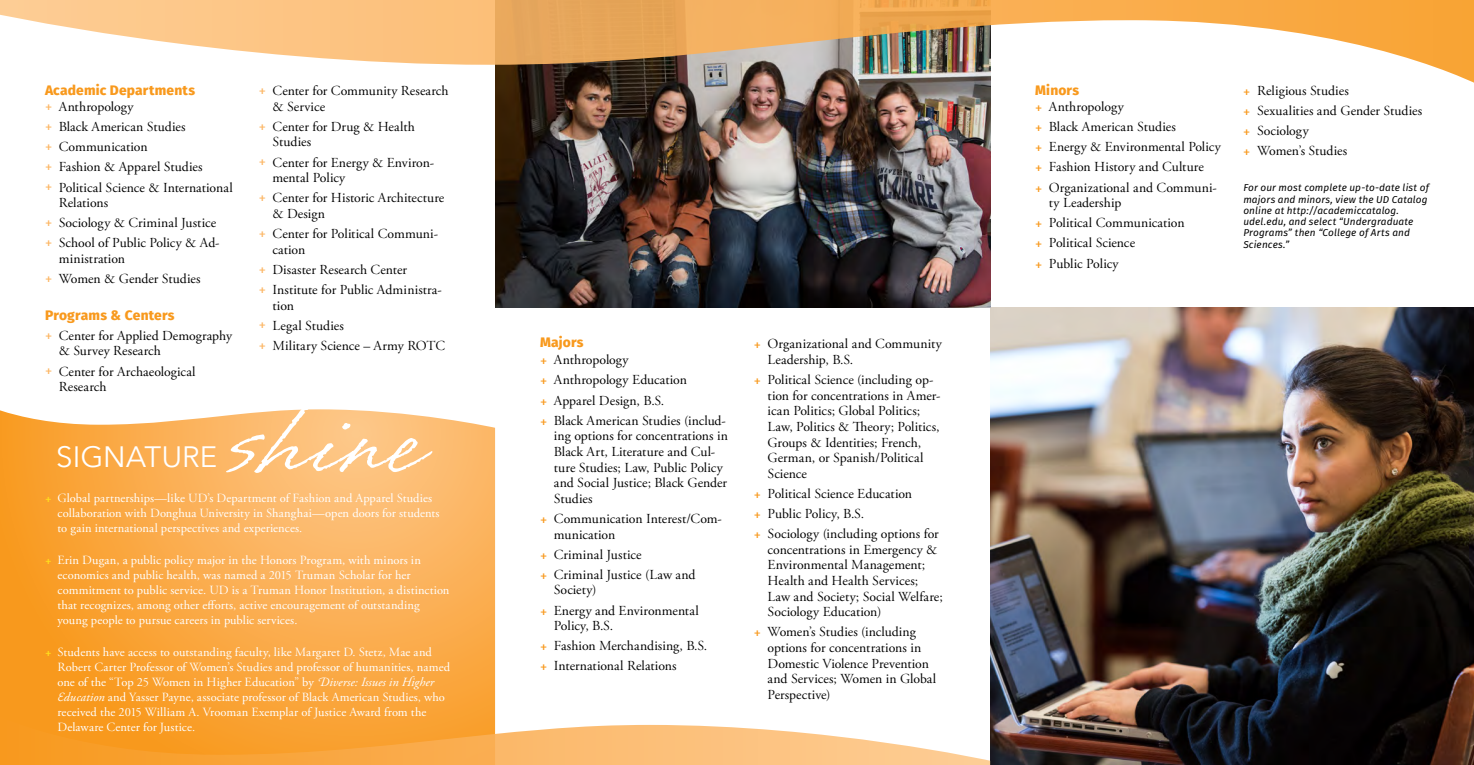
<style>
.page{position:relative;width:1474px;height:765px;background:#fff}
.page>*{position:absolute;margin:0;border:0;box-sizing:border-box;transform-origin:0 0}
.t1{font:29.38px "Avenir Next";color:#fff}
.t2{font:13.75px/20.1px "Adobe Garamond Pro";color:#000}
.t3{font:800 13.75px "Fira Sans";letter-spacing:.015em;color:#f8991d}
.t4{font:12.5px/15px "Adobe Garamond Pro";letter-spacing:.005em;color:#fff}
.t5{font:italic 10px/11.2px "Fira Sans";letter-spacing:.01em;color:#000}
.s1{font-weight:700;color:#fcb562}
.s2{font-weight:700;color:#ffdf1c}
.s3{font-style:italic}
.s4{font-weight:700;color:#f8991d}
</style>
<div class="page">
<img style="left:990px;top:308px;width:484px;height:457px">
<img style="left:495px;top:88px;width:495px;height:220px">
<svg style="left:0;top:410px;width:495px;height:299px;background:#faac4c"></svg>
<svg style="left:0;top:709px;width:990px;height:56px"></svg>
<svg style="left:0;top:0;width:1474px;height:88px"></svg>
<svg style="left:226px;top:409px;width:206px;height:64px"></svg>
<p class="t3" style="left:45px;top:81px;width:152px">Academic Departments</p>
<p class="t2" style="left:45px;top:97px;width:189px"><span class="s1">+</span> Anthropology<br><span class="s1">+</span> Black American Studies<br><span class="s1">+</span> Communication<br><span class="s1">+</span> Fashion &amp; Apparel Studies<br><span class="s1">+</span> Political Science &amp; International</p>
<p class="t2" style="left:45px;top:193px;width:176px;text-indent:14px">Relations<br><span class="s1">+</span> Sociology &amp; Criminal Justice <span class="s1">+</span> School of Public Policy &amp; Ad-</p>
<p class="t2" style="left:45px;top:249px;width:157px;text-indent:14px">ministration<br><span class="s1">+</span> Women &amp; Gender Studies</p>
<p class="t3" style="left:45px;top:305px;width:131px">Programs &amp; Centers</p>
<p class="t2" style="left:59px;top:328px;width:175px;line-height:15.6px;text-indent:-14px"><span class="s1">+</span> Center for Applied Demography &amp; Survey Research</p>
<p class="t2" style="left:59px;top:364px;width:138px;line-height:15.6px;text-indent:-14px"><span class="s1">+</span> Center for Archaeological<br>Research</p>
<h1 class="t1" style="left:56px;top:432px;width:163px">SIGNATURE</h1>
<p class="t2" style="left:272px;top:83px;width:178px;line-height:15.6px;text-indent:-14px"><span class="s1">+</span> Center for Community Research &amp; Service</p>
<p class="t2" style="left:272px;top:119px;width:144px;line-height:15.6px;text-indent:-14px"><span class="s1">+</span> Center for Drug &amp; Health<br>Studies</p>
<p class="t2" style="left:272px;top:155px;width:163px;line-height:15.6px;text-indent:-14px"><span class="s1">+</span> Center for Energy &amp; Environ&shy;mental Policy</p>
<p class="t2" style="left:272px;top:191px;width:173px;line-height:15.6px;text-indent:-14px"><span class="s1">+</span> Center for Historic Architecture &amp; Design</p>
<p class="t2" style="left:272px;top:226px;width:167px;line-height:15.6px;text-indent:-14px"><span class="s1">+</span> Center for Political Communi&shy;cation</p>
<p class="t2" style="left:259px;top:260px;width:184px"><span class="s1">+</span> Disaster Research Center<br><span class="s1">+</span> Institute for Public Administra-</p>
<p class="t2" style="left:259px;top:296px;width:188px;text-indent:14px">tion<br><span class="s1">+</span> Legal Studies<br><span class="s1">+</span> Military Science – Army ROTC</p>
<p class="t4" style="left:57px;top:491px;width:384px;text-indent:-12px"><span class="s2">+</span> Global partnerships—like UD’s Department of Fashion and Apparel Studies collaboration with Donghua University in Shanghai—open doors for students to gain international perspectives and experiences.</p>
<p class="t4" style="left:57px;top:553px;width:393px;text-indent:-12px"><span class="s2">+</span> Erin Dugan, a public policy major in the Honors Program, with minors in economics and public health, was named a 2015 Truman Scholar for her commitment to public service. UD is a Truman Honor Institution, a distinction that recognizes, among other efforts, active encouragement of outstanding young people to pursue careers in public services.</p>
<p class="t4" style="left:57px;top:645px;width:394px;text-indent:-12px"><span class="s2">+</span> Students have access to outstanding faculty, like Margaret D. Stetz, Mae and Robert Carter Professor of Women’s Studies and professor of humanities, named one of the “Top 25 Women in Higher Education” by <span class="s3">Diverse: Issues in Higher Education</span> and Yasser Payne, associate professor of Black American Studies, who received the 2015 William A. Vrooman Exemplar of Justice Award from the Delaware Center for Justice.</p>
<p class="t3" style="left:540px;top:333px;width:45px">Majors</p>
<p class="t2" style="left:540px;top:350px;width:187px"><span class="s4">+</span> Anthropology<br><span class="s4">+</span> Anthropology Education<br><span class="s4">+</span> Apparel Design, B.S.<br><span class="s4">+</span> Black American Studies (includ-</p>
<p class="t2" style="left:554px;top:429px;width:176px;line-height:15.6px">ing options for concentrations in<br>Black Art, Literature and Cul&shy;ture Studies; Law, Public Policy and Social Justice; Black Gender<br>Studies</p>
<p class="t2" style="left:554px;top:511px;width:170px;line-height:15.6px;text-indent:-14px"><span class="s4">+</span> Communication Interest/Com&shy;munication</p>
<p class="t2" style="left:540px;top:545px;width:157px"><span class="s4">+</span> Criminal Justice<br><span class="s4">+</span> Criminal Justice (Law and</p>
<p class="t2" style="left:540px;top:581px;width:160px;text-indent:14px">Society)<br><span class="s4">+</span> Energy and Environmental</p>
<p class="t2" style="left:540px;top:616px;width:169px;text-indent:14px">Policy, B.S.<br><span class="s4">+</span> Fashion Merchandising, B.S. <span class="s4">+</span> International Relations</p>
<p class="t2" style="left:767px;top:337px;width:176px;line-height:15.6px;text-indent:-14px"><span class="s4">+</span> Organizational and Community<br>Leadership, B.S.</p>
<p class="t2" style="left:767px;top:372px;width:174px;line-height:15.6px;text-indent:-14px"><span class="s4">+</span> Political Science (including op&shy;tion for concentrations in Amer&shy;ican Politics; Global Politics;<br>Law, Politics &amp; Theory; Politics,<br>Groups &amp; Identities; French,<br>German, or Spanish/Political<br>Science</p>
<p class="t2" style="left:754px;top:484px;width:186px"><span class="s4">+</span> Political Science Education<br><span class="s4">+</span> Public Policy, B.S.<br><span class="s4">+</span> Sociology (including options for</p>
<p class="t2" style="left:767px;top:542px;width:177px;line-height:15.6px">concentrations in Emergency &amp;<br>Environmental Management;<br>Health and Health Services;<br>Law and Society; Social Welfare;<br>Sociology Education)</p>
<p class="t2" style="left:767px;top:625px;width:170px;line-height:15.6px;text-indent:-14px"><span class="s4">+</span> Women’s Studies (including options for concentrations in<br>Domestic Violence Prevention and Services; Women in Global<br>Perspective)</p>
<p class="t3" style="left:1035px;top:81px;width:45px">Minors</p>
<p class="t2" style="left:1035px;top:97px;width:187px"><span class="s4">+</span> Anthropology<br><span class="s4">+</span> Black American Studies<br><span class="s4">+</span> Energy &amp; Environmental Policy <span class="s4">+</span> Fashion History and Culture<br><span class="s4">+</span> Organizational and Communi-</p>
<p class="t2" style="left:1035px;top:193px;width:151px;text-indent:14px">ty Leadership<br><span class="s4">+</span> Political Communication <span class="s4">+</span> Political Science<br><span class="s4">+</span> Public Policy</p>
<p class="t2" style="left:1243px;top:81px;width:180px"><span class="s4">+</span> Religious Studies<br><span class="s4">+</span> Sexualities and Gender Studies <span class="s4">+</span> Sociology<br><span class="s4">+</span> Women’s Studies</p>
<p class="t5" style="left:1243px;top:182px;width:187px">For our most complete up-to-date list of majors and minors, view the UD Catalog online at http://academiccatalog. udel.edu, and select “Undergraduate Programs” then “College of Arts and Sciences.”</p>
</div>
